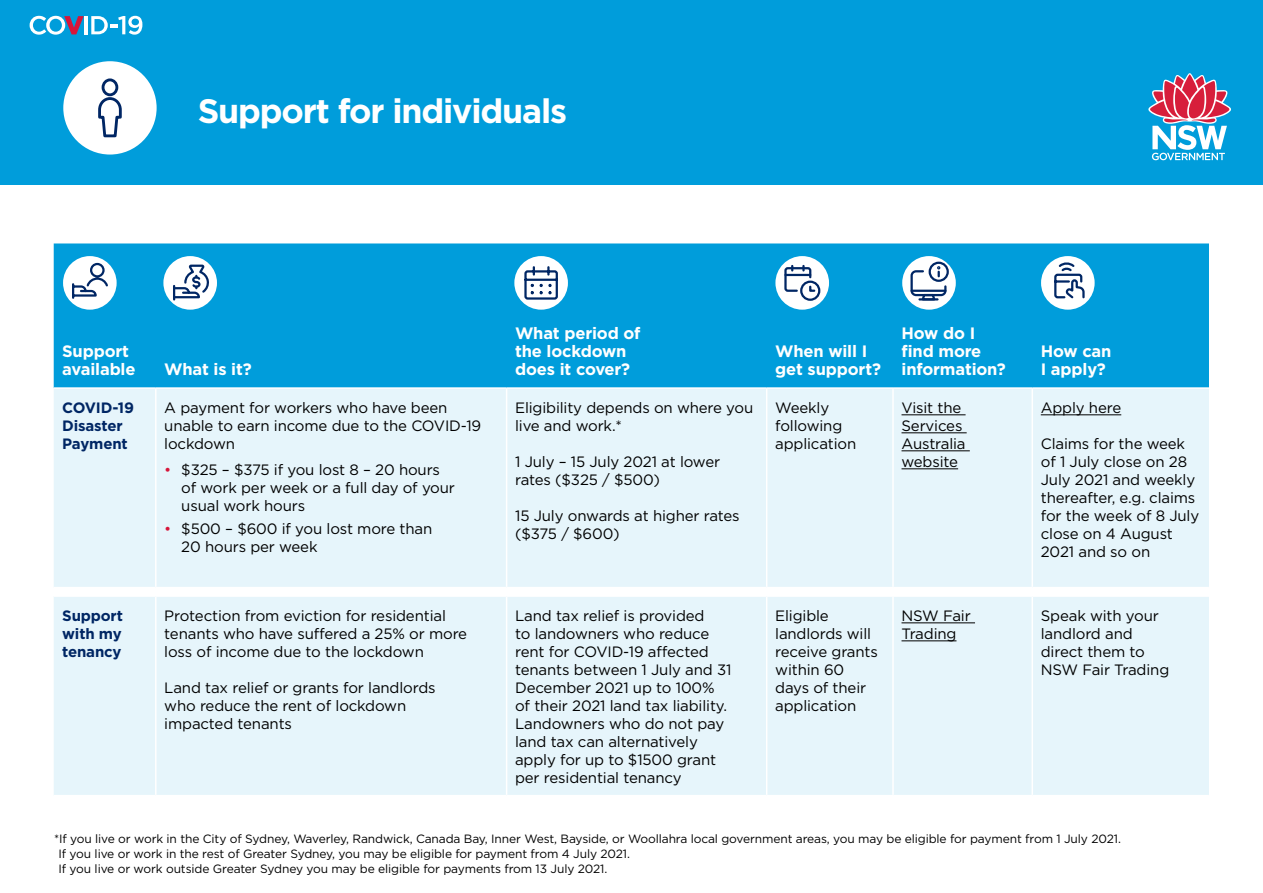
<style>
.page{position:relative;width:1263px;height:893px;background:#fff}
.page>*{position:absolute;margin:0;border:0;box-sizing:border-box;transform-origin:0 0}
.H1_heading{font:700 33.9px "Gotham";letter-spacing:-.035em;color:#fff}
.body{font:700 16.5px/18px "Gotham";letter-spacing:-.01em;color:#fff}
.body-2{font:15px/18px "Gotham";letter-spacing:-.01em;color:#000}
.body-3{font:700 15px/18px "Gotham";letter-spacing:-.01em;color:#002664}
.body-4{font:12px "Gotham";letter-spacing:-.01em;color:#000}
.s1{color:#d7153a}
</style>
<div class="page">
<div style="left:0;top:0;width:1263px;height:185px;background:#009ddb"></div>
<div style="left:54px;top:243px;width:1155px;height:144px;background:#009ddb"></div>
<div style="left:54px;top:389px;width:1155px;height:406px;background:#e6f5fb"></div>
<hr style="left:155px;top:389px;width:2px;height:198px;background:#fff">
<hr style="left:506px;top:389px;width:1px;height:198px;background:#fff">
<hr style="left:766px;top:389px;width:1px;height:198px;background:#fff">
<hr style="left:892px;top:389px;width:2px;height:198px;background:#fff">
<hr style="left:1031px;top:389px;width:2px;height:198px;background:#fff">
<hr style="left:54px;top:587px;width:102px;height:1px;background:#fff">
<hr style="left:156px;top:587px;width:351px;height:1px;background:#fff">
<hr style="left:507px;top:587px;width:260px;height:1px;background:#fff">
<hr style="left:767px;top:587px;width:126px;height:1px;background:#fff">
<hr style="left:893px;top:587px;width:139px;height:1px;background:#fff">
<hr style="left:1032px;top:587px;width:177px;height:1px;background:#fff">
<hr style="left:54px;top:595px;width:102px;height:2px;background:#fff">
<hr style="left:156px;top:595px;width:351px;height:2px;background:#fff">
<hr style="left:155px;top:597px;width:2px;height:198px;background:#fff">
<hr style="left:507px;top:595px;width:260px;height:2px;background:#fff">
<hr style="left:506px;top:597px;width:1px;height:198px;background:#fff">
<hr style="left:767px;top:595px;width:126px;height:2px;background:#fff">
<hr style="left:766px;top:597px;width:1px;height:198px;background:#fff">
<hr style="left:893px;top:595px;width:139px;height:2px;background:#fff">
<hr style="left:892px;top:597px;width:2px;height:198px;background:#fff">
<hr style="left:1032px;top:595px;width:177px;height:2px;background:#fff">
<hr style="left:1031px;top:597px;width:2px;height:198px;background:#fff">
<hr style="left:901px;top:415px;width:64px;height:1px;background:#000">
<hr style="left:901px;top:433px;width:66px;height:1px;background:#000">
<hr style="left:901px;top:451px;width:69px;height:1px;background:#000">
<hr style="left:901px;top:469px;width:57px;height:1px;background:#000">
<hr style="left:1041px;top:415px;width:80px;height:1px;background:#000">
<hr style="left:901px;top:623px;width:74px;height:1px;background:#000">
<hr style="left:901px;top:641px;width:55px;height:1px;background:#000">
<div style="left:163px;top:256px;width:54px;height:54px;background:#fff;border-radius:50%"></div>
<svg style="left:172px;top:263px;width:37px;height:36px"></svg>
<div style="left:63px;top:256px;width:54px;height:54px;background:#fff;border-radius:50%"></div>
<svg style="left:71px;top:262px;width:39px;height:37px"></svg>
<div style="left:902px;top:256px;width:54px;height:54px;background:#fff;border-radius:50%"></div>
<div style="left:928px;top:262px;width:21px;height:20px;border:2px solid #002664;border-radius:50%"></div>
<svg style="left:909px;top:266px;width:39px;height:36px"></svg>
<div style="left:1041px;top:256px;width:54px;height:54px;background:#fff;border-radius:50%"></div>
<svg style="left:1054px;top:263px;width:31px;height:36px"></svg>
<div style="left:514px;top:256px;width:54px;height:54px;background:#fff;border-radius:50%"></div>
<svg style="left:524px;top:266px;width:34px;height:34px"></svg>
<div style="left:775px;top:256px;width:54px;height:54px;background:#fff;border-radius:50%"></div>
<div style="left:800px;top:281px;width:20px;height:20px;border:2px solid #002664;border-radius:50%"></div>
<svg style="left:784px;top:266px;width:32px;height:27px"></svg>
<svg style="left:1148px;top:73px;width:83px;height:87px"></svg>
<svg style="left:30px;top:16px;width:54px;height:19px"></svg>
<hr style="left:85px;top:16px;width:3px;height:18px;background:#fff">
<svg style="left:91px;top:16px;width:51px;height:19px"></svg>
<div style="left:63px;top:61px;width:94px;height:94px;background:#fff;border-radius:50%"></div>
<svg style="left:98px;top:78px;width:24px;height:60px"></svg>
<p class="H1_heading" style="left:198px;top:88px;width:371px">Support for individuals</p>
<p class="body" style="left:62px;top:342px;width:75px">Support available</p>
<p class="body" style="left:164px;top:360px;width:89px">What is it?</p>
<p class="body-3" style="left:62px;top:398px;width:73px">COVID-19<br>Disaster<br>Payment</p>
<p class="body-2" style="left:164px;top:398px;width:318px">A payment for workers who have been unable to earn income due to the COVID-19 lockdown</p>
<p class="body-2" style="left:181px;top:461px;width:275px;text-indent:-17px"><span class="s1">•</span> $325 – $375 if you lost 8 – 20 hours of work per week or a full day of your usual work hours</p>
<p class="body-2" style="left:181px;top:519px;width:253px;text-indent:-17px"><span class="s1">•</span> $500 – $600 if you lost more than<br>20 hours per week</p>
<p class="body" style="left:515px;top:324px;width:127px">What period of the lockdown does it cover?</p>
<p class="body-2" style="left:515px;top:398px;width:240px">Eligibility depends on where you live and work.*</p>
<p class="body-2" style="left:515px;top:452px;width:207px">1 July – 15 July 2021 at lower rates ($325 / $500)</p>
<p class="body-2" style="left:515px;top:506px;width:226px">15 July onwards at higher rates ($375 / $600)</p>
<p class="body" style="left:775px;top:342px;width:107px">When will I get support?</p>
<p class="body" style="left:901px;top:324px;width:106px">How do I find more information?</p>
<p class="body" style="left:1041px;top:342px;width:72px">How can<br>I apply?</p>
<p class="body-2" style="left:775px;top:398px;width:83px">Weekly following application</p>
<p class="body-2" style="left:901px;top:398px;width:66px">Visit the<br>Services<br>Australia website</p>
<p class="body-2" style="left:1041px;top:398px;width:82px">Apply here</p>
<p class="body-2" style="left:1041px;top:434px;width:160px">Claims for the week of 1 July close on 28<br>July 2021 and weekly thereafter, e.g. claims for the week of 8 July close on 4 August<br>2021 and so on</p>
<p class="body-3" style="left:62px;top:606px;width:62px;text-align:justify">Support with my tenancy</p>
<p class="body-2" style="left:164px;top:606px;width:304px">Protection from eviction for residential tenants who have suffered a 25% or more loss of income due to the lockdown</p>
<p class="body-2" style="left:164px;top:678px;width:273px">Land tax relief or grants for landlords who reduce the rent of lockdown impacted tenants</p>
<p class="body-2" style="left:515px;top:606px;width:218px">Land tax relief is provided<br>to landowners who reduce rent for COVID-19 affected tenants between 1 July and 31<br>December 2021 up to 100% of their 2021 land tax liability.<br>Landowners who do not pay land tax can alternatively apply for up to $1500 grant per residential tenancy</p>
<p class="body-2" style="left:775px;top:606px;width:104px">Eligible landlords will receive grants within 60 days of their application</p>
<p class="body-2" style="left:901px;top:606px;width:71px">NSW Fair<br>Trading</p>
<p class="body-2" style="left:1041px;top:606px;width:130px">Speak with your landlord and direct them to<br>NSW Fair Trading</p>
<p class="body-4" style="left:54px;top:831px;width:1068px">*If you live or work in the City of Sydney, Waverley, Randwick, Canada Bay, Inner West, Bayside, or Woollahra local government areas, you may be eligible for payment from 1 July 2021.</p>
<p class="body-4" style="left:58px;top:846px;width:573px">If you live or work in the rest of Greater Sydney, you may be eligible for payment from 4 July 2021.</p>
<p class="body-4" style="left:58px;top:861px;width:550px">If you live or work outside Greater Sydney you may be eligible for payments from 13 July 2021.</p>
</div>
